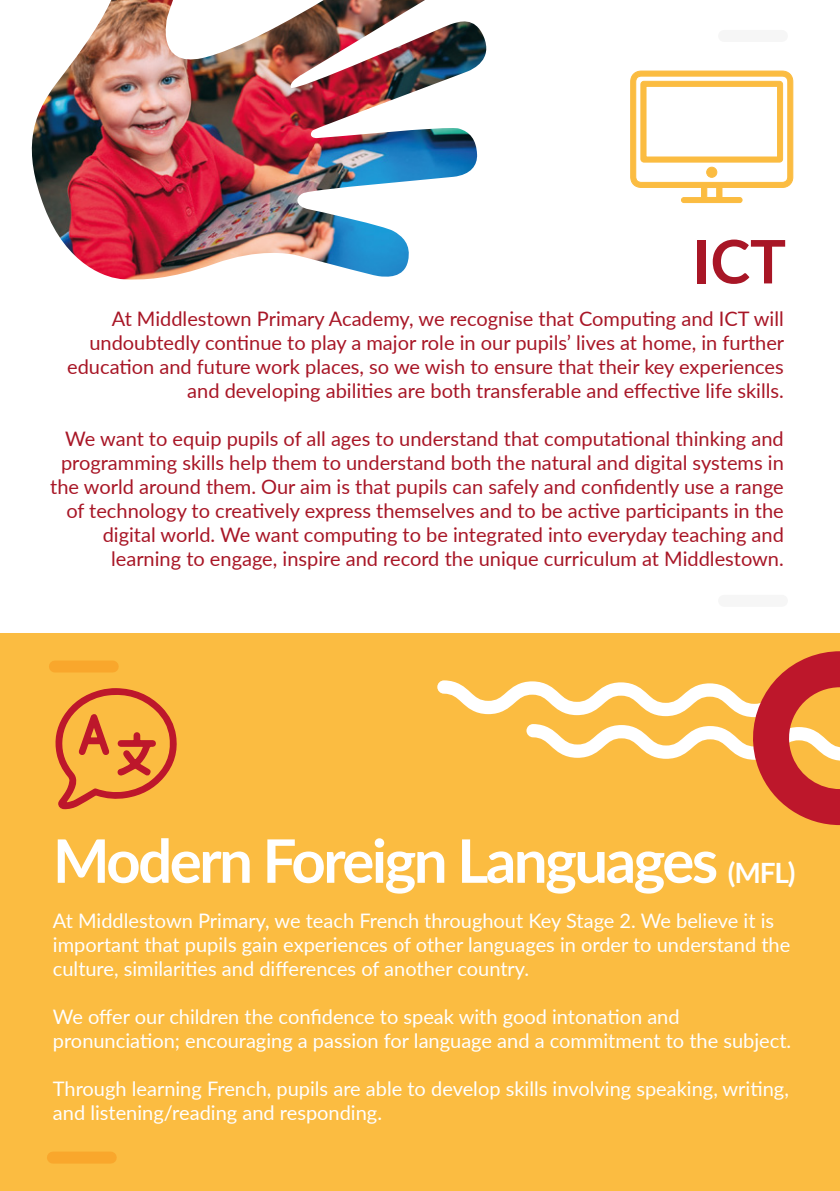
<style>
.page{position:relative;width:840px;height:1191px;background:#fff}
.page>*{position:absolute;margin:0;border:0;box-sizing:border-box;transform-origin:0 0}
.t1{font:700 60px "Lato";letter-spacing:-.04em;color:#fff}
.t2{font:700 60px "Lato";color:#a81626}
.t3{font:20px/24px "Lato";color:#a81626;text-align:right}
.t4{font:20px/24px "Lato";color:#fff}
.s1{font-size:28px}
</style>
<div class="page">
<div style="left:723px;top:30px;width:58px;height:12px;background:#f6f6f6"></div>
<div style="left:723px;top:595px;width:58px;height:12px;background:#f6f6f6"></div>
<div style="left:0;top:633px;width:839px;height:558px;background:#fbbc41"></div>
<div style="left:55px;top:660px;width:58px;height:12px;background:#f9a72c"></div>
<div style="left:53px;top:1151px;width:58px;height:12px;background:#f9a72c"></div>
<img style="left:31px;top:0;width:456px;height:280px">
<svg style="left:437px;top:651px;width:402px;height:174px"></svg>
<svg style="left:630px;top:70px;width:163px;height:133px"></svg>
<div style="left:706px;top:167px;width:10px;height:10px;background:#fbbc41;border-radius:50%"></div>
<div style="left:705px;top:167px;width:12px;height:11px;border:1px solid #fbbc41;border-radius:50%"></div>
<svg style="left:55px;top:688px;width:122px;height:121px"></svg>
<h1 class="t2" style="left:692px;top:217px;width:95px">ICT</h1>
<p class="t3" style="left:67px;top:305px;width:718px">At Middlestown Primary Academy, we recognise that Computing and ICT will undoubtedly continue to play a major role in our pupils’ lives at home, in further education and future work places, so we wish to ensure that their key experiences and developing abilities are both transferable and effective life skills.</p>
<p class="t3" style="left:50px;top:425px;width:734px">We want to equip pupils of all ages to understand that computational thinking and programming skills help them to understand both the natural and digital systems in the world around them. Our aim is that pupils can safely and confidently use a range of technology to creatively express themselves and to be active participants in the digital world. We want computing to be integrated into everyday teaching and learning to engage, inspire and record the unique curriculum at Middlestown.</p>
<h1 class="t1" style="left:53px;top:816px;width:743px">Modern Foreign Languages <span class="s1">(MFL)</span></h1>
<p class="t4" style="left:53px;top:907px;width:738px">At Middlestown Primary, we teach French throughout Key Stage 2. We believe it is important that pupils gain experiences of other languages in order to understand the culture, similarities and differences of another country.</p>
<p class="t4" style="left:53px;top:1003px;width:739px">We offer our children the confidence to speak with good intonation and pronunciation; encouraging a passion for language and a commitment to the subject.</p>
<p class="t4" style="left:53px;top:1075px;width:737px">Through learning French, pupils are able to develop skills involving speaking, writing, and listening/reading and responding.</p>
</div>
